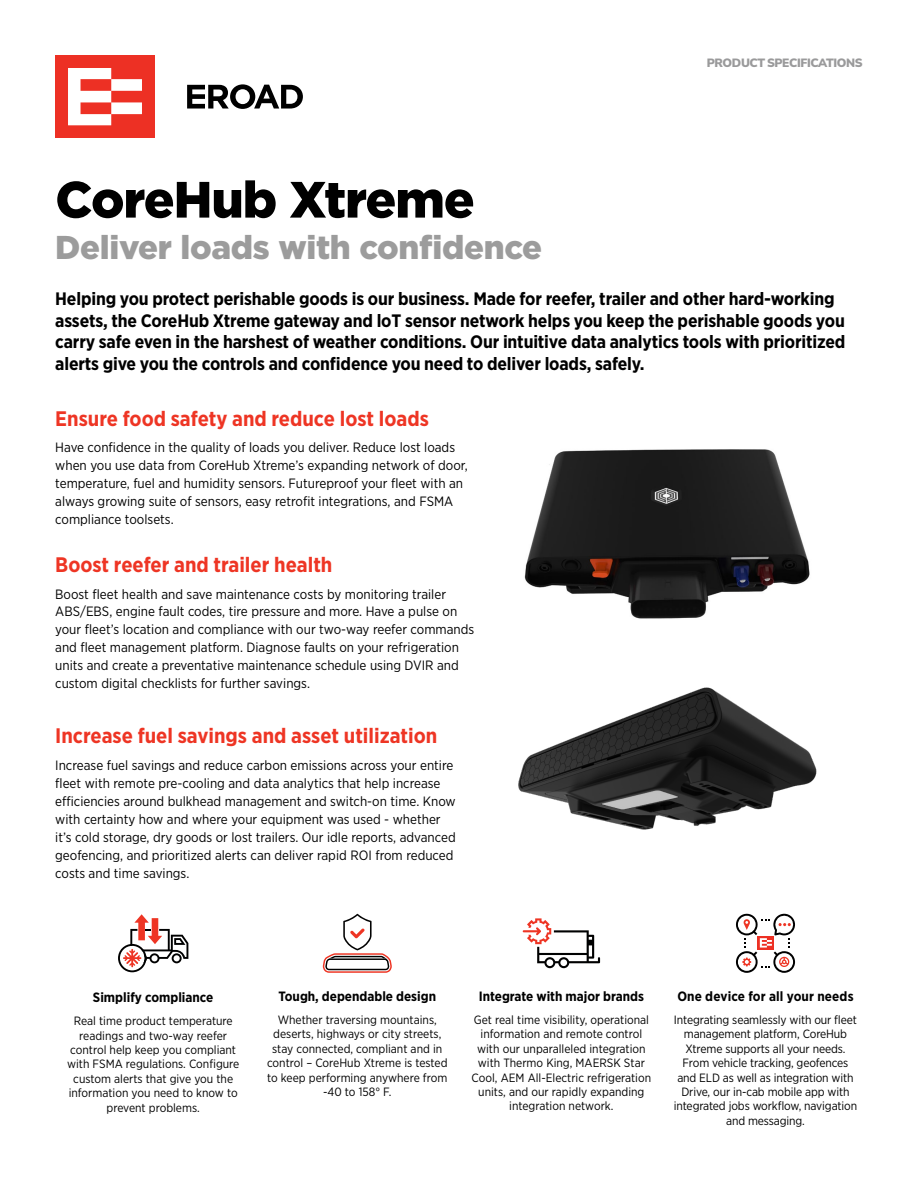
<style>
.page{position:relative;width:918px;height:1188px;background:#fff}
.page>*{position:absolute;margin:0;border:0;box-sizing:border-box;transform-origin:0 0}
.t1{font:900 51px "Gotham";letter-spacing:-.02em;color:#000}
.t2{font:900 33px "Gotham";letter-spacing:-.01em;color:#9c9c9c}
.t3{font:700 21px "Gotham Narrow";color:#ee3524}
.t4{font:700 18px/21.6px "Gotham Narrow";letter-spacing:-.01em;color:#000}
.t5{font:13.5px/18px "Gotham Narrow";color:#000}
.t6{font:700 13.5px "Gotham Narrow";color:#000}
.t7{font:12px/14.4px "Gotham Narrow";color:#000;text-align:center}
.t8{font:900 12px "Nunito Sans";letter-spacing:-.03em;color:#9a9a9b}
</style>
<div class="page">
<img style="left:518px;top:687px;width:299px;height:143px">
<img style="left:524px;top:449px;width:286px;height:170px">
<svg style="left:118px;top:914px;width:70px;height:58px"></svg>
<svg style="left:323px;top:914px;width:69px;height:59px"></svg>
<svg style="left:523px;top:918px;width:77px;height:50px"></svg>
<svg style="left:736px;top:913px;width:59px;height:60px"></svg>
<div style="left:55px;top:55px;width:100px;height:83px;background:#ed3024"></div>
<svg style="left:68px;top:68px;width:74px;height:57px"></svg>
<svg style="left:187px;top:84px;width:116px;height:25px"></svg>
<h1 class="t1" style="left:55px;top:164px;width:421px">CoreHub Xtreme</h1>
<h2 class="t2" style="left:55px;top:224px;width:489px">Deliver loads with confidence</h2>
<p class="t8" style="left:707px;top:55px;width:157px">PRODUCT SPECIFICATIONS</p>
<p class="t4" style="left:55px;top:288px;width:792px">Helping you protect perishable goods is our business. Made for reefer, trailer and other hard-working assets, the CoreHub Xtreme gateway and loT sensor network helps you keep the perishable goods you carry safe even in the harshest of weather conditions. Our intuitive data analytics tools with prioritized alerts give you the controls and confidence you need to deliver loads, safely.</p>
<h3 class="t3" style="left:55px;top:405px;width:375px">Ensure food safety and reduce lost loads</h3>
<p class="t5" style="left:55px;top:438px;width:414px">Have confidence in the quality of loads you deliver. Reduce lost loads when you use data from CoreHub Xtreme’s expanding network of door, temperature, fuel and humidity sensors. Futureproof your fleet with an always growing suite of sensors, easy retrofit integrations, and FSMA compliance toolsets.</p>
<h3 class="t3" style="left:55px;top:551px;width:279px">Boost reefer and trailer health</h3>
<p class="t5" style="left:55px;top:584px;width:421px">Boost fleet health and save maintenance costs by monitoring trailer ABS/EBS, engine fault codes, tire pressure and more. Have a pulse on your fleet’s location and compliance with our two-way reefer commands and fleet management platform. Diagnose faults on your refrigeration units and create a preventative maintenance schedule using DVIR and custom digital checklists for further savings.</p>
<h3 class="t3" style="left:55px;top:723px;width:384px">Increase fuel savings and asset utilization</h3>
<p class="t5" style="left:55px;top:756px;width:402px">Increase fuel savings and reduce carbon emissions across your entire fleet with remote pre-cooling and data analytics that help increase efficiencies around bulkhead management and switch-on time. Know with certainty how and where your equipment was used - whether it’s cold storage, dry goods or lost trailers. Our idle reports, advanced geofencing, and prioritized alerts can deliver rapid ROI from reduced costs and time savings.</p>
<p class="t6" style="left:93px;top:989px;width:122px">Simplify compliance</p>
<p class="t7" style="left:67px;top:1014px;width:174px">Real time product temperature readings and two-way reefer control help keep you compliant with FSMA regulations. Configure custom alerts that give you the information you need to know to prevent problems.</p>
<p class="t6" style="left:279px;top:988px;width:159px">Tough, dependable design</p>
<p class="t7" style="left:267px;top:1012px;width:182px">Whether traversing mountains, deserts, highways or city streets, stay connected, compliant and in control – CoreHub Xtreme is tested to keep performing anywhere from -40 to 158° F.</p>
<p class="t6" style="left:479px;top:988px;width:167px">Integrate with major brands</p>
<p class="t7" style="left:472px;top:1012px;width:181px">Get real time visibility, operational information and remote control with our unparalleled integration with Thermo King, MAERSK Star<br>Cool, AEM All-Electric refrigeration units, and our rapidly expanding integration network.</p>
<p class="t6" style="left:677px;top:988px;width:178px">One device for all your needs</p>
<p class="t7" style="left:674px;top:1012px;width:185px">Integrating seamlessly with our fleet management platform, CoreHub<br>Xtreme supports all your needs.<br>From vehicle tracking, geofences and ELD as well as integration with<br>Drive, our in-cab mobile app with integrated jobs workflow, navigation and messaging.</p>
</div>
